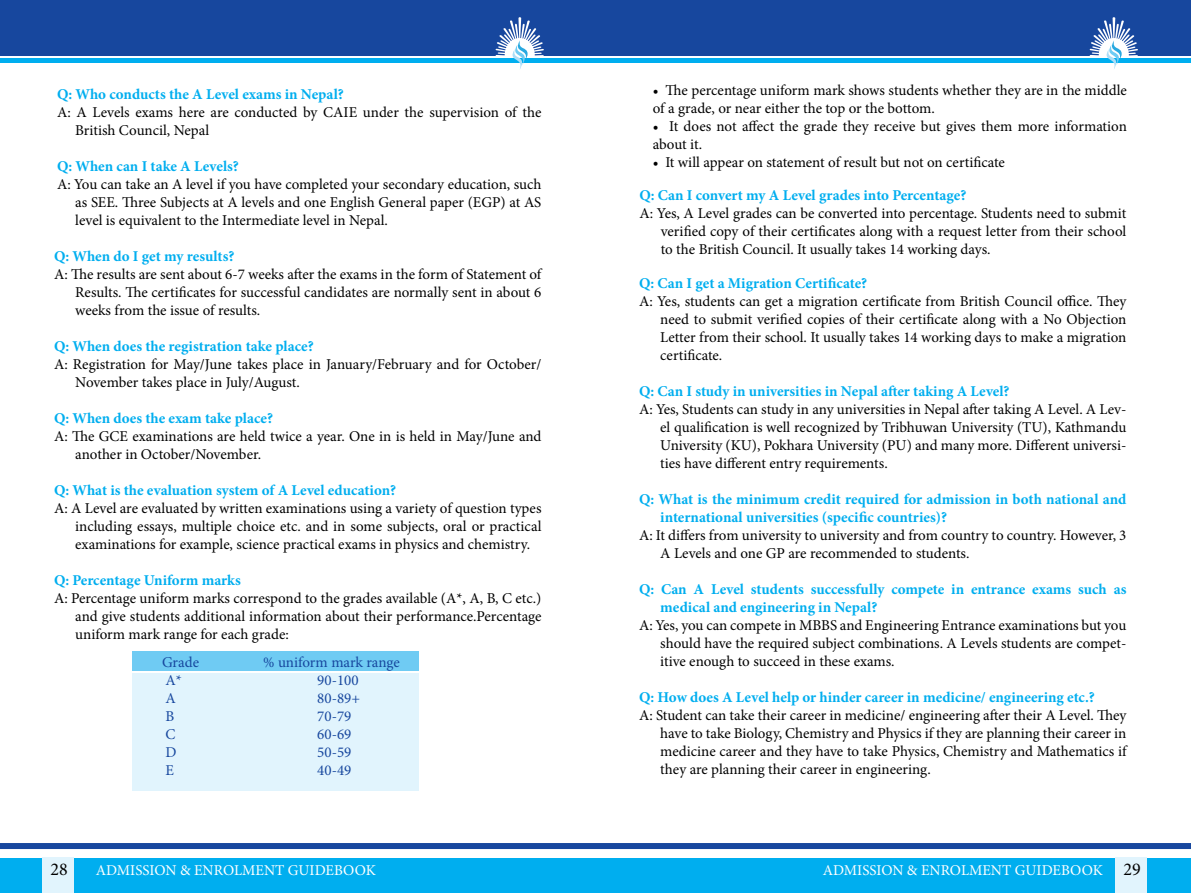
<style>
.page{position:relative;width:1191px;height:893px;background:#fff}
.page>*{position:absolute;margin:0;border:0;box-sizing:border-box;transform-origin:0 0}
.t1{font:18px "Minion Pro";color:#000}
.t2{font:15px/18px "Minion Pro";color:#000;text-align:justify}
.t3{font:700 15px/18px "Minion Pro";color:#00aeef}
.t4{font:15px "Minion Pro";color:#17479e}
.t5{font:15px "Minion Pro";color:#fff}
.s1{font-size:18px;color:#000}
</style>
<div class="page">
<div style="left:0;top:858px;width:1191px;height:35px;background:#00aeef"></div>
<div style="left:42px;top:857px;width:31px;height:36px;background:#e1f4fd"></div>
<div style="left:1115px;top:857px;width:31px;height:36px;background:#e1f4fd"></div>
<div style="left:0;top:843px;width:1191px;height:6px;background:#17479e"></div>
<div style="left:0;top:0;width:608px;height:56px;background:#17479e"></div>
<hr style="left:0;top:58px;width:605px;height:4px;background:#00aeef">
<svg style="left:495px;top:17px;width:49px;height:52px"></svg>
<div style="left:595px;top:0;width:596px;height:56px;background:#17479e"></div>
<hr style="left:599px;top:58px;width:592px;height:4px;background:#00aeef">
<svg style="left:1089px;top:17px;width:49px;height:52px"></svg>
<div style="left:132px;top:672px;width:286px;height:118px;background:#e1f4fd"></div>
<div style="left:132px;top:651px;width:286px;height:20px;background:#6fcbf3"></div>
<p class="t3" style="left:57px;top:85px;width:288px">Q: Who conducts the A Level exams in Nepal?</p>
<p class="t2" style="left:75px;top:103px;width:468px;text-indent:-18px">A: A Levels exams here are conducted by CAIE under the supervision of the<br>British Council, Nepal</p>
<p class="t3" style="left:57px;top:157px;width:183px">Q: When can I take A Levels?</p>
<p class="t2" style="left:75px;top:175px;width:468px;text-indent:-18px">A: You can take an A level if you have completed your secondary education, such as SEE. Three Subjects at A levels and one English General paper (EGP) at AS level is equivalent to the Intermediate level in Nepal.</p>
<p class="t3" style="left:54px;top:247px;width:182px">Q: When do I get my results?</p>
<p class="t2" style="left:75px;top:265px;width:468px;text-indent:-21px">A: The results are sent about 6-7 weeks after the exams in the form of Statement of Results. The certificates for successful candidates are normally sent in about 6 weeks from the issue of results.</p>
<p class="t3" style="left:54px;top:337px;width:261px">Q: When does the registration take place?</p>
<p class="t2" style="left:75px;top:355px;width:468px;text-indent:-21px">A: Registration for May/June takes place in January/February and for October/<br>November takes place in July/August.</p>
<p class="t3" style="left:54px;top:409px;width:221px">Q: When does the exam take place?</p>
<p class="t2" style="left:75px;top:427px;width:468px;text-indent:-21px">A: The GCE examinations are held twice a year. One in is held in May/June and another in October/November.</p>
<p class="t3" style="left:54px;top:481px;width:344px">Q: What is the evaluation system of A Level education?</p>
<p class="t2" style="left:75px;top:499px;width:468px;text-indent:-21px">A: A Level are evaluated by written examinations using a variety of question types including essays, multiple choice etc. and in some subjects, oral or practical examinations for example, science practical exams in physics and chemistry.</p>
<p class="t3" style="left:54px;top:571px;width:188px">Q: Percentage Uniform marks</p>
<p class="t2" style="left:75px;top:589px;width:468px;text-indent:-21px">A: Percentage uniform marks correspond to the grades available (A*, A, B, C etc.) and give students additional information about their performance.Percentage uniform mark range for each grade:</p>
<p class="t4" style="left:162px;top:652px;width:39px">Grade</p>
<p class="t4" style="left:263px;top:652px;width:138px">% uniform mark range</p>
<p class="t4" style="left:165px;top:670px;width:18px">A*</p>
<p class="t4" style="left:317px;top:670px;width:43px">90-100</p>
<p class="t4" style="left:165px;top:688px;width:12px">A</p>
<p class="t4" style="left:317px;top:688px;width:44px">80-89+</p>
<p class="t4" style="left:165px;top:706px;width:10px">B</p>
<p class="t4" style="left:317px;top:706px;width:36px">70-79</p>
<p class="t4" style="left:165px;top:724px;width:11px">C</p>
<p class="t4" style="left:317px;top:724px;width:36px">60-69</p>
<p class="t4" style="left:165px;top:742px;width:13px">D</p>
<p class="t4" style="left:317px;top:742px;width:36px">50-59</p>
<p class="t4" style="left:165px;top:760px;width:10px">E</p>
<p class="t4" style="left:317px;top:760px;width:36px">40-49</p>
<p class="t2" style="left:653px;top:81px;width:475px">• The percentage uniform mark shows students whether they are in the middle of a grade, or near either the top or the bottom.</p>
<p class="t2" style="left:653px;top:117px;width:476px">• It does not affect the grade they receive but gives them more information about it.</p>
<p class="t2" style="left:653px;top:153px;width:354px">• It will appear on statement of result but not on certificate</p>
<p class="t3" style="left:639px;top:186px;width:328px">Q: Can I convert my A Level grades into Percentage?</p>
<p class="t2" style="left:661px;top:205px;width:467px;text-indent:-21px">A: Yes, A Level grades can be converted into percentage. Students need to submit verified copy of their certificates along with a request letter from their school to the British Council. It usually takes 14 working days.</p>
<p class="t3" style="left:639px;top:274px;width:230px">Q: Can I get a Migration Certificate?</p>
<p class="t2" style="left:660px;top:293px;width:468px;text-indent:-21px">A: Yes, students can get a migration certificate from British Council office. They need to submit verified copies of their certificate along with a No Objection Letter from their school. It usually takes 14 working days to make a migration certificate.</p>
<p class="t3" style="left:639px;top:382px;width:372px">Q: Can I study in universities in Nepal after taking A Level?</p>
<p class="t2" style="left:660px;top:401px;width:468px;text-indent:-21px">A: Yes, Students can study in any universities in Nepal after taking A Level. A Lev&shy;el qualification is well recognized by Tribhuwan University (TU), Kathmandu University (KU), Pokhara University (PU) and many more. Different universi&shy;ties have different entry requirements.</p>
<p class="t3" style="left:660px;top:490px;width:468px;text-indent:-21px">Q: What is the minimum credit required for admission in both national and international universities (specific countries)?</p>
<p class="t2" style="left:660px;top:527px;width:468px;text-indent:-21px">A: It differs from university to university and from country to country. However, 3<br>A Levels and one GP are recommended to students.</p>
<p class="t3" style="left:660px;top:580px;width:468px;text-indent:-21px">Q: Can A Level students successfully compete in entrance exams such as medical and engineering in Nepal?</p>
<p class="t2" style="left:660px;top:617px;width:468px;text-indent:-21px">A: Yes, you can compete in MBBS and Engineering Entrance examinations but you should have the required subject combinations. A Levels students are compet&shy;itive enough to succeed in these exams.</p>
<p class="t3" style="left:639px;top:688px;width:457px">Q: How does A Level help or hinder career in medicine/ engineering etc.?</p>
<p class="t2" style="left:660px;top:707px;width:468px;text-indent:-21px">A: Student can take their career in medicine/ engineering after their A Level. They have to take Biology, Chemistry and Physics if they are planning their career in medicine career and they have to take Physics, Chemistry and Mathematics if they are planning their career in engineering.</p>
<p class="t1" style="left:50px;top:857px;width:19px">28</p>
<p class="t5" style="left:96px;top:861px;width:282px">ADMISSION &amp; ENROLMENT GUIDEBOOK</p>
<p class="t5" style="left:822px;top:861px;width:320px">ADMISSION &amp; ENROLMENT GUIDEBOOK <span class="s1">29</span></p>
</div>
